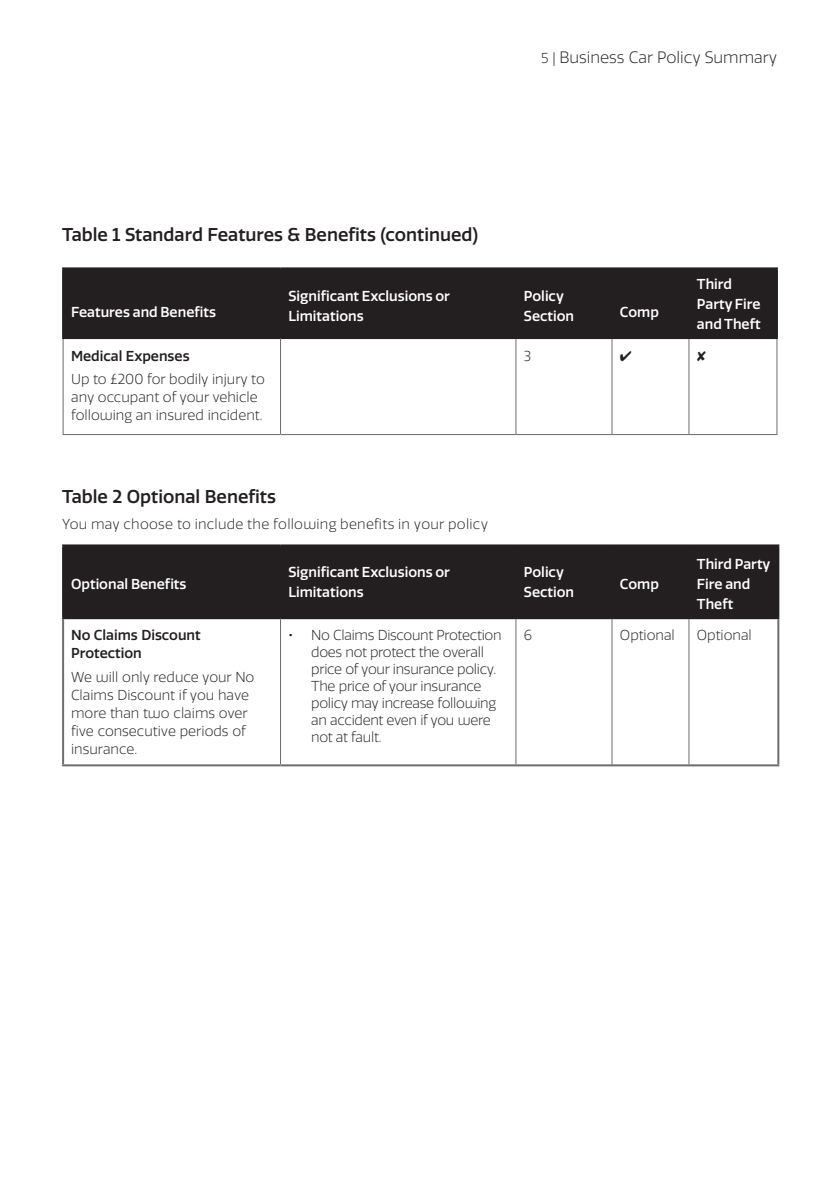
<style>
.page{position:relative;width:839px;height:1193px;background:#fff}
.page>*{position:absolute;margin:0;border:0;box-sizing:border-box;transform-origin:0 0}
.t1{font:500 18px "RSA Sans";color:#231f20}
.t2{font:300 16px "RSA Sans";color:#231f20}
.t3{font:300 14px/18px "RSA Sans";color:#231f20}
.t4{font:500 14px/20px "RSA Sans";color:#fff}
.t5{font:300 14px/17px "RSA Sans";letter-spacing:-.02em;color:#231f20}
.t6{font:300 14px "RSA Sans";letter-spacing:.02em;color:#231f20}
.t7{font:500 14px/18px "RSA Sans";color:#231f20}
.s1{font-size:14px}
.s2{font-weight:500}
</style>
<div class="page">
<div style="left:64px;top:269px;width:711px;height:68px;background:#231f20"></div>
<hr style="left:62px;top:267px;width:218px;height:2px;background:#231f20">
<hr style="left:62px;top:269px;width:2px;height:68px;background:#231f20">
<hr style="left:280px;top:267px;width:236px;height:2px;background:#231f20">
<hr style="left:516px;top:267px;width:96px;height:2px;background:#231f20">
<hr style="left:612px;top:267px;width:77px;height:2px;background:#231f20">
<hr style="left:689px;top:267px;width:88px;height:2px;background:#231f20">
<hr style="left:775px;top:269px;width:2px;height:68px;background:#231f20">
<hr style="left:62px;top:337px;width:218px;height:2px;background:#231f20">
<hr style="left:280px;top:337px;width:236px;height:2px;background:#231f20">
<hr style="left:516px;top:337px;width:96px;height:2px;background:#231f20">
<hr style="left:612px;top:337px;width:77px;height:2px;background:#231f20">
<hr style="left:689px;top:337px;width:88px;height:2px;background:#231f20">
<hr style="left:63px;top:339px;width:1px;height:95px;background:#6c6d70">
<hr style="left:280px;top:339px;width:1px;height:95px;background:#6c6d70">
<hr style="left:515px;top:339px;width:1px;height:95px;background:#6c6d70">
<hr style="left:611px;top:339px;width:1px;height:95px;background:#6c6d70">
<hr style="left:688px;top:339px;width:1px;height:95px;background:#6c6d70">
<hr style="left:776px;top:339px;width:1px;height:95px;background:#6c6d70">
<hr style="left:63px;top:434px;width:217px;height:1px;background:#6c6d70">
<hr style="left:280px;top:434px;width:236px;height:1px;background:#6c6d70">
<hr style="left:516px;top:434px;width:96px;height:1px;background:#6c6d70">
<hr style="left:612px;top:434px;width:77px;height:1px;background:#6c6d70">
<hr style="left:689px;top:434px;width:88px;height:1px;background:#6c6d70">
<div style="left:64px;top:546px;width:713px;height:71px;background:#231f20"></div>
<hr style="left:62px;top:764px;width:218px;height:2px;background:#6c6d70">
<hr style="left:280px;top:764px;width:236px;height:2px;background:#6c6d70">
<hr style="left:516px;top:764px;width:96px;height:2px;background:#6c6d70">
<hr style="left:612px;top:764px;width:77px;height:2px;background:#6c6d70">
<hr style="left:689px;top:764px;width:90px;height:2px;background:#6c6d70">
<hr style="left:62px;top:544px;width:218px;height:2px;background:#231f20">
<hr style="left:62px;top:546px;width:2px;height:71px;background:#231f20">
<hr style="left:280px;top:544px;width:236px;height:2px;background:#231f20">
<hr style="left:516px;top:544px;width:96px;height:2px;background:#231f20">
<hr style="left:612px;top:544px;width:77px;height:2px;background:#231f20">
<hr style="left:689px;top:544px;width:90px;height:2px;background:#231f20">
<hr style="left:777px;top:546px;width:2px;height:71px;background:#231f20">
<hr style="left:62px;top:617px;width:218px;height:2px;background:#231f20">
<hr style="left:280px;top:617px;width:236px;height:2px;background:#231f20">
<hr style="left:516px;top:617px;width:96px;height:2px;background:#231f20">
<hr style="left:612px;top:617px;width:77px;height:2px;background:#231f20">
<hr style="left:689px;top:617px;width:90px;height:2px;background:#231f20">
<hr style="left:280px;top:619px;width:1px;height:145px;background:#6c6d70">
<hr style="left:515px;top:619px;width:1px;height:145px;background:#6c6d70">
<hr style="left:611px;top:619px;width:1px;height:145px;background:#6c6d70">
<hr style="left:688px;top:619px;width:1px;height:145px;background:#6c6d70">
<hr style="left:62px;top:619px;width:2px;height:145px;background:#6c6d70">
<hr style="left:777px;top:619px;width:2px;height:145px;background:#6c6d70">
<p class="t1" style="left:62px;top:223px;width:417px">Table 1 Standard Features &amp; Benefits (continued)</p>
<p class="t2" style="left:541px;top:48px;width:238px"><span class="s1">5 |</span> Business Car Policy Summary</p>
<p class="t4" style="left:71px;top:302px;width:146px">Features and Benefits</p>
<p class="t7" style="left:71px;top:347px;width:120px">Medical Expenses</p>
<p class="t3" style="left:71px;top:370px;width:195px">Up to £200 for bodily injury to any occupant of your vehicle following an insured incident.</p>
<p class="t4" style="left:288px;top:286px;width:163px">Significant Exclusions or<br>Limitations</p>
<p class="t4" style="left:524px;top:286px;width:52px">Policy<br>Section</p>
<p class="t3" style="left:524px;top:347px;width:9px">3</p>
<p class="t1" style="left:62px;top:485px;width:215px">Table 2 Optional Benefits</p>
<p class="t6" style="left:62px;top:516px;width:427px">You may choose to include the following benefits in your policy</p>
<p class="t4" style="left:71px;top:574px;width:117px">Optional Benefits</p>
<p class="t4" style="left:288px;top:562px;width:163px">Significant Exclusions or<br>Limitations</p>
<p class="t4" style="left:524px;top:562px;width:52px">Policy<br>Section</p>
<p class="t4" style="left:620px;top:302px;width:40px">Comp</p>
<p class="t4" style="left:697px;top:274px;width:65px">Third<br>Party Fire and Theft</p>
<p class="t4" style="left:620px;top:574px;width:40px">Comp</p>
<p class="t4" style="left:697px;top:554px;width:75px">Third Party<br>Fire and<br>Theft</p>
<p class="t7" style="left:71px;top:626px;width:131px">No Claims Discount<br>Protection</p>
<p class="t3" style="left:71px;top:668px;width:185px">We will only reduce your No<br>Claims Discount if you have more than two claims over five consecutive periods of insurance.</p>
<p class="t5" style="left:311px;top:627px;width:192px;text-indent:-23px"><span class="s2">•</span> No Claims Discount Protection does not protect the overall price of your insurance policy.<br>The price of your insurance policy may increase following an accident even if you were not at fault.</p>
<p class="t3" style="left:524px;top:626px;width:10px">6</p>
<p class="t3" style="left:620px;top:626px;width:56px">Optional</p>
<p class="t3" style="left:697px;top:626px;width:56px">Optional</p>
</div>
